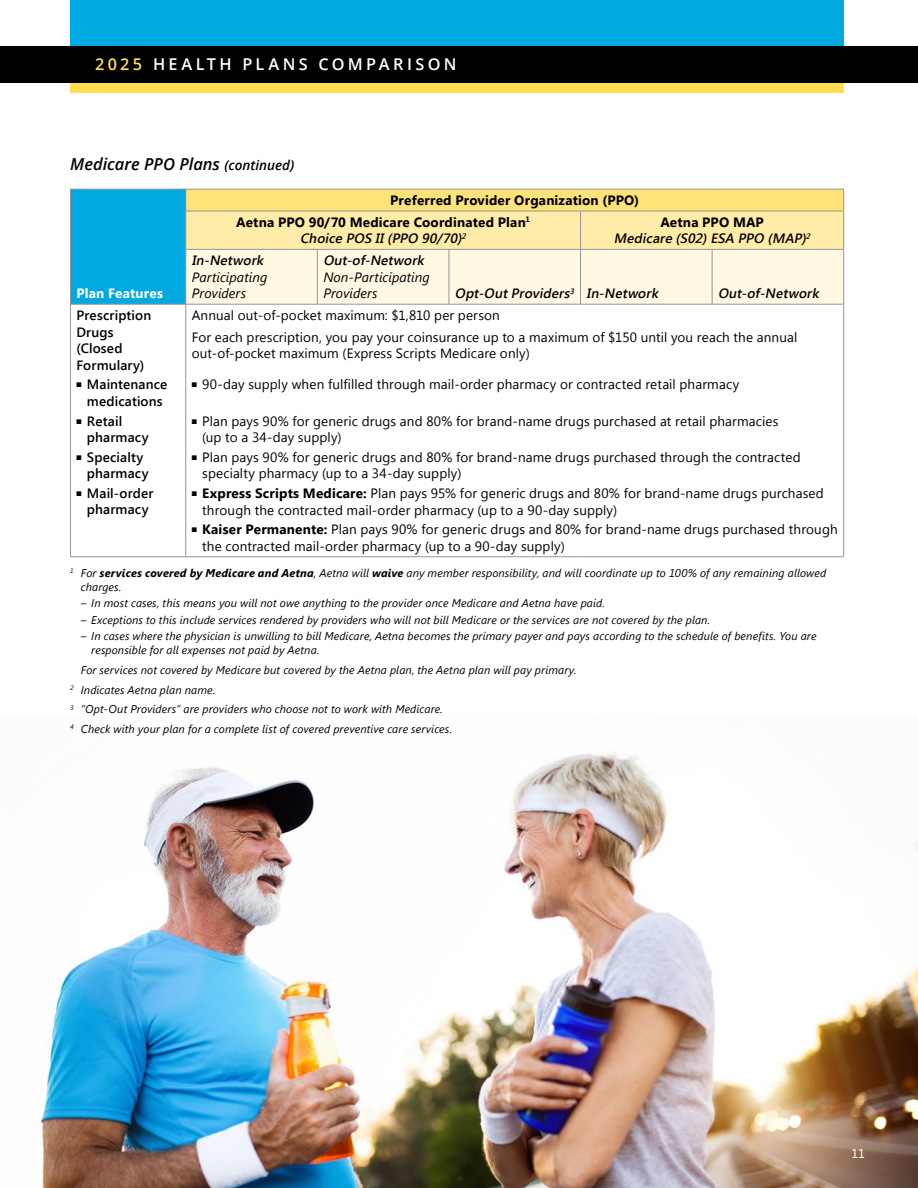
<style>
.page{position:relative;width:918px;height:1188px;background:#fff}
.page>*{position:absolute;margin:0;border:0;box-sizing:border-box;transform-origin:0 0}
.t1{font:italic 600 16.5px "Open Sans";color:#000}
.t2{font:600 16.2px "Open Sans";letter-spacing:.21em;color:#fff}
.t3{font:13.5px/16.5px "Segoe UI";letter-spacing:.01em;color:#000}
.t4{font:italic 600 13.5px/16.5px "Segoe UI";color:#000;text-align:center}
.t5{font:600 13.5px/16.5px "Segoe UI";letter-spacing:.01em;color:#000}
.t6{font:700 13.5px/21.9px "Segoe UI";letter-spacing:.01em;color:#000}
.t7{font:italic 13.5px/16.5px "Segoe UI";letter-spacing:.005em;color:#000}
.t8{font:700 13.5px "Segoe UI";letter-spacing:.015em;color:#fff}
.t9{font:12.75px "Segoe UI";color:#fff}
.t10{font:italic 11.25px/19.6px "Segoe UI";letter-spacing:.01em;color:#000}
.s1{color:#ffdd4f}
.s2{font-size:13.5px}
.s3{font-weight:700;font-style:normal}
.s4{font-weight:700}
</style>
<div class="page">
<div style="left:70px;top:67px;width:774px;height:25px;background:#ffdd4f"></div>
<div style="left:70px;top:0;width:774px;height:64px;background:#01a9e1"></div>
<div style="left:0;top:46px;width:918px;height:37px;background:#000"></div>
<img style="left:35px;top:752px;width:883px;height:436px">
<div style="left:70px;top:189px;width:116px;height:115px;background:#01a9e1"></div>
<svg style="left:71px;top:305px;width:772px;height:252px"></svg>
<hr style="left:843px;top:304px;width:1px;height:253px;background:#939598">
<hr style="left:186px;top:557px;width:131px;height:1px;background:#939598">
<hr style="left:317px;top:557px;width:132px;height:1px;background:#939598">
<hr style="left:449px;top:557px;width:132px;height:1px;background:#939598">
<hr style="left:581px;top:557px;width:131px;height:1px;background:#939598">
<hr style="left:712px;top:557px;width:132px;height:1px;background:#939598">
<hr style="left:70px;top:304px;width:1px;height:253px;background:#939598">
<hr style="left:186px;top:304px;width:1px;height:253px;background:#939598">
<hr style="left:70px;top:557px;width:116px;height:1px;background:#939598">
<hr style="left:70px;top:189px;width:116px;height:1px;background:#939598">
<svg style="left:70px;top:189px;width:1px;height:22px"></svg>
<hr style="left:70px;top:211px;width:1px;height:38px;background:#939598">
<hr style="left:70px;top:249px;width:1px;height:55px;background:#939598">
<hr style="left:70px;top:304px;width:116px;height:1px;background:#939598">
<hr style="left:186px;top:304px;width:131px;height:1px;background:#939598">
<hr style="left:317px;top:304px;width:132px;height:1px;background:#939598">
<hr style="left:449px;top:304px;width:132px;height:1px;background:#939598">
<hr style="left:581px;top:304px;width:131px;height:1px;background:#939598">
<hr style="left:712px;top:304px;width:132px;height:1px;background:#939598">
<svg style="left:186px;top:189px;width:658px;height:115px;background:#fceeba"></svg>
<hr style="left:581px;top:211px;width:131px;height:1px;background:#939598">
<hr style="left:712px;top:211px;width:132px;height:1px;background:#939598">
<hr style="left:186px;top:211px;width:131px;height:1px;background:#939598">
<hr style="left:186px;top:211px;width:1px;height:38px;background:#939598">
<hr style="left:317px;top:211px;width:132px;height:1px;background:#939598">
<hr style="left:449px;top:211px;width:132px;height:1px;background:#939598">
<hr style="left:580px;top:211px;width:1px;height:38px;background:#939598">
<hr style="left:186px;top:249px;width:131px;height:1px;background:#939598">
<hr style="left:317px;top:249px;width:132px;height:1px;background:#939598">
<hr style="left:449px;top:249px;width:132px;height:1px;background:#939598">
<p class="t2" style="left:95px;top:53px;width:363px"><span class="s1">2025</span> HEALTH PLANS COMPARISON</p>
<p class="t1" style="left:70px;top:152px;width:226px">Medicare PPO Plans <span class="s2">(continued)</span></p>
<p class="t8" style="left:76px;top:284px;width:88px">Plan Features</p>
<p class="t6" style="left:236px;top:189px;width:405px;text-indent:154px">Preferred Provider Organization (PPO)<br>Aetna PPO 90/70 Medicare Coordinated Plan<sup>1</sup></p>
<p class="t4" style="left:300px;top:230px;width:169px">Choice POS II(PPO 90/70)<sup>2</sup></p>
<p class="t4" style="left:614px;top:213px;width:200px"><span class="s3">Aetna PPO MAP<br></span>Medicare (S02)ESA PPO (MAP)<sup>2</sup></p>
<p class="t4" style="left:192px;top:252px;width:76px">In-Network</p>
<p class="t7" style="left:192px;top:268px;width:77px">Participating<br>Providers</p>
<p class="t4" style="left:323px;top:252px;width:105px">Out-of-Network</p>
<p class="t7" style="left:323px;top:268px;width:108px">Non-Participating<br>Providers</p>
<p class="t4" style="left:455px;top:285px;width:208px">Opt-OutProviders<sup>3</sup> In-Network</p>
<p class="t4" style="left:718px;top:285px;width:105px">Out-of-Network</p>
<p class="t3" style="left:192px;top:304px;width:607px;line-height:21.9px">Annual out-of-pocket maximum: $1,810 per person<br>For each prescription, you pay your coinsurance up to a maximum of $150 until you reach the annual</p>
<p class="t3" style="left:192px;top:345px;width:340px">out-of-pocket maximum (Express Scripts Medicare only)</p>
<p class="t3" style="left:192px;top:376px;width:549px">■ 90-day supply when fulfilled through mail-order pharmacy or contracted retail pharmacy</p>
<p class="t3" style="left:202px;top:412px;width:578px;text-indent:-10px">■ Plan pays 90% for generic drugs and 80% for brand-name drugs purchased at retail pharmacies (up to a 34-day supply)</p>
<p class="t3" style="left:202px;top:448px;width:600px;text-indent:-10px">■ Plan pays 90% for generic drugs and 80% for brand-name drugs purchased through the contracted specialty pharmacy (up to a 34-day supply)</p>
<p class="t3" style="left:202px;top:484px;width:623px;text-indent:-10px">■ <span class="s4">Express Scripts Medicare:</span> Plan pays 95% for generic drugs and 80% for brand-name drugs purchased through the contracted mail-order pharmacy (up to a 90-day supply)</p>
<p class="t3" style="left:202px;top:521px;width:637px;text-indent:-10px">■ <span class="s4">Kaiser Permanente:</span> Plan pays 90% for generic drugs and 80% for brand-name drugs purchased through the contracted mail-order pharmacy (up to a 90-day supply)</p>
<p class="t10" style="left:81px;top:565px;width:747px;line-height:14.2px;text-indent:-10px"><sup>1</sup> For <span class="s4">services covered by Medicare and Aetna</span>, Aetna will <span class="s4">waive</span> any member responsibility, and will coordinate up to 100% of any remaining allowed charges.</p>
<p class="t10" style="left:81px;top:593px;width:526px">– In most cases, this means you will not owe anything to the provider once Medicare and Aetna have paid.</p>
<p class="t10" style="left:81px;top:609px;width:631px">– Exceptions to this include services rendered by providers who will not bill Medicare or the services are not covered by the plan.</p>
<p class="t10" style="left:91px;top:628px;width:727px;line-height:14.2px;text-indent:-10px">– In cases where the physician is unwilling to bill Medicare, Aetna becomes the primary payer and pays according to the schedule of benefits. You are responsible for all expenses not paid by Aetna.</p>
<p class="t10" style="left:70px;top:660px;width:508px;text-indent:10px">For services not covered by Medicare but covered by the Aetna plan, the Aetna plan will pay primary.<br><sup>2</sup> Indicates Aetna plan name.<br><sup>3</sup> “Opt-Out Providers” are providers who choose not to work with Medicare.<br><sup>4</sup> Check with your plan for a complete list of covered preventive care services.</p>
<p class="t5" style="left:76px;top:306px;width:76px">Prescription<br>Drugs (Closed<br>Formulary)</p>
<p class="t5" style="left:76px;top:376px;width:93px;text-align:center">■ Maintenance medications</p>
<p class="t5" style="left:87px;top:412px;width:63px;text-indent:-10px">■ Retail pharmacy</p>
<p class="t5" style="left:87px;top:448px;width:63px;text-indent:-10px">■ Specialty pharmacy</p>
<p class="t5" style="left:76px;top:484px;width:79px;text-align:center">■ Mail-order pharmacy</p>
<p class="t9" style="left:852px;top:1145px;width:15px">11</p>
</div>
